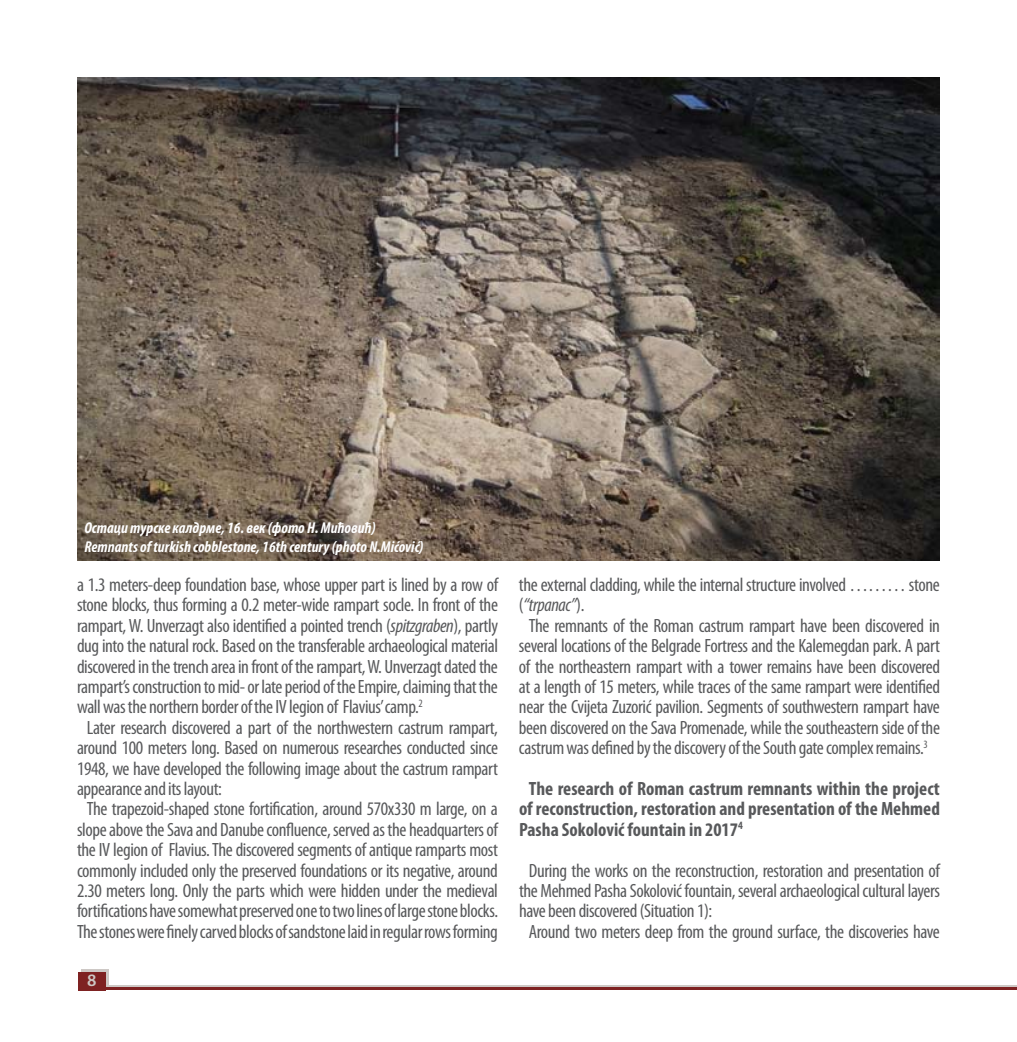
<style>
.page{position:relative;width:1017px;height:1042px;background:#fff}
.page>*{position:absolute;margin:0;border:0;box-sizing:border-box;transform-origin:0 0}
.t1{font:condensed 19.25px "Myriad Pro";letter-spacing:-.02em;color:#58595b}
.t2{font:700 condensed 19.25px/20.5px "Myriad Pro";color:#58595b;text-align:justify}
.t3{font:italic condensed 19.25px "Myriad Pro";letter-spacing:-.02em;color:#58595b}
.t4{font:600 17.5px "Myriad Pro";color:#cdc8c5}
.t5{font:italic 700 condensed 15.75px/18.9px "Myriad Pro";color:#fff}
.s1{font-style:italic}
.s2{font-style:normal}
</style>
<div class="page">
<div style="left:81px;top:969px;width:27px;height:19px;background:#cdc8c5"></div>
<hr style="left:96px;top:985px;width:921px;height:3px;background:#cdc8c5">
<hr style="left:89px;top:987px;width:928px;height:3px;background:#7e2222">
<div style="left:79px;top:971px;width:27px;height:19px;background:#7e2222"></div>
<img style="left:77px;top:77px;width:863px;height:484px">
<p class="t5" style="left:84px;top:518px;width:341px">Остаци турске калдрме, 16. век (фото Н. Мићовић)<br>Remnants of turkish cobblestone, 16th century (photo N.Mićović)</p>
<p class="t1" style="left:77px;top:573px;width:423px">a 1.3 meters-deep foundation base, whose upper part is lined by a row of</p>
<p class="t1" style="left:77px;top:593px;width:422px">stone blocks, thus forming a 0.2 meter-wide rampart socle. In front of the</p>
<p class="t1" style="left:77px;top:614px;width:423px">rampart, W. Unverzagt also identified a pointed trench (<span class="s1">spitzgraben</span>), partly</p>
<p class="t1" style="left:77px;top:634px;width:422px">dug into the natural rock. Based on the transferable archaeological material</p>
<p class="t1" style="left:77px;top:654px;width:422px">discovered in the trench area in front of the rampart, W. Unverzagt dated the</p>
<p class="t1" style="left:77px;top:675px;width:422px">rampart’s construction to mid- or late period of the Empire, claiming that the</p>
<p class="t1" style="left:77px;top:695px;width:347px">wall was the northern border of the IV legion of Flavius’camp.<sup>2</sup></p>
<p class="t1" style="left:87px;top:716px;width:413px">Later research discovered a part of the northwestern castrum rampart,</p>
<p class="t1" style="left:77px;top:736px;width:423px">around 100 meters long. Based on numerous researches conducted since</p>
<p class="t1" style="left:77px;top:756px;width:422px">1948, we have developed the following image about the castrum rampart</p>
<p class="t1" style="left:77px;top:777px;width:147px">appearance and its layout:</p>
<p class="t1" style="left:87px;top:797px;width:413px">The trapezoid-shaped stone fortification, around 570x330 m large, on a</p>
<p class="t1" style="left:77px;top:818px;width:422px">slope above the Sava and Danube confluence, served as the headquarters of</p>
<p class="t1" style="left:77px;top:838px;width:423px">the IV legion of Flavius. The discovered segments of antique ramparts most</p>
<p class="t1" style="left:77px;top:858px;width:422px">commonly included only the preserved foundations or its negative, around</p>
<p class="t1" style="left:77px;top:879px;width:422px">2.30 meters long. Only the parts which were hidden under the medieval</p>
<p class="t1" style="left:77px;top:899px;width:423px">fortifications have somewhat preserved one to two lines of large stone blocks.</p>
<p class="t1" style="left:77px;top:920px;width:422px">The stones were finely carved blocks of sandstone laid in regular rows forming</p>
<p class="t4" style="left:87px;top:969px;width:11px">8</p>
<p class="t1" style="left:519px;top:573px;width:422px">the external cladding, while the internal structure involved ……… stone</p>
<p class="t3" style="left:519px;top:593px;width:67px"><span class="s2">(</span>“trpanac”<span class="s2">).</span></p>
<p class="t1" style="left:529px;top:614px;width:413px">The remnants of the Roman castrum rampart have been discovered in</p>
<p class="t1" style="left:519px;top:634px;width:422px">several locations of the Belgrade Fortress and the Kalemegdan park. A part</p>
<p class="t1" style="left:519px;top:654px;width:423px">of the northeastern rampart with a tower remains have been discovered</p>
<p class="t1" style="left:519px;top:675px;width:423px">at a length of 15 meters, while traces of the same rampart were identified</p>
<p class="t1" style="left:519px;top:695px;width:422px">near the Cvijeta Zuzorić pavilion. Segments of southwestern rampart have</p>
<p class="t1" style="left:519px;top:716px;width:423px">been discovered on the Sava Promenade, while the southeastern side of the</p>
<p class="t1" style="left:519px;top:736px;width:410px">castrum was defined by the discovery of the South gate complex remains.<sup>3</sup></p>
<p class="t2" style="left:519px;top:778px;width:422px;text-indent:10px">The research of Roman castrum remnants within the project of reconstruction, restoration and presentation of the Mehmed Pasha Sokolović fountain in 2017<sup>4</sup></p>
<p class="t1" style="left:529px;top:858px;width:413px">During the works on the reconstruction, restoration and presentation of</p>
<p class="t1" style="left:519px;top:879px;width:422px">the Mehmed Pasha Sokolović fountain, several archaeological cultural layers</p>
<p class="t1" style="left:519px;top:899px;width:195px">have been discovered (Situation 1):</p>
<p class="t1" style="left:529px;top:919px;width:413px">Around two meters deep from the ground surface, the discoveries have</p>
</div>
